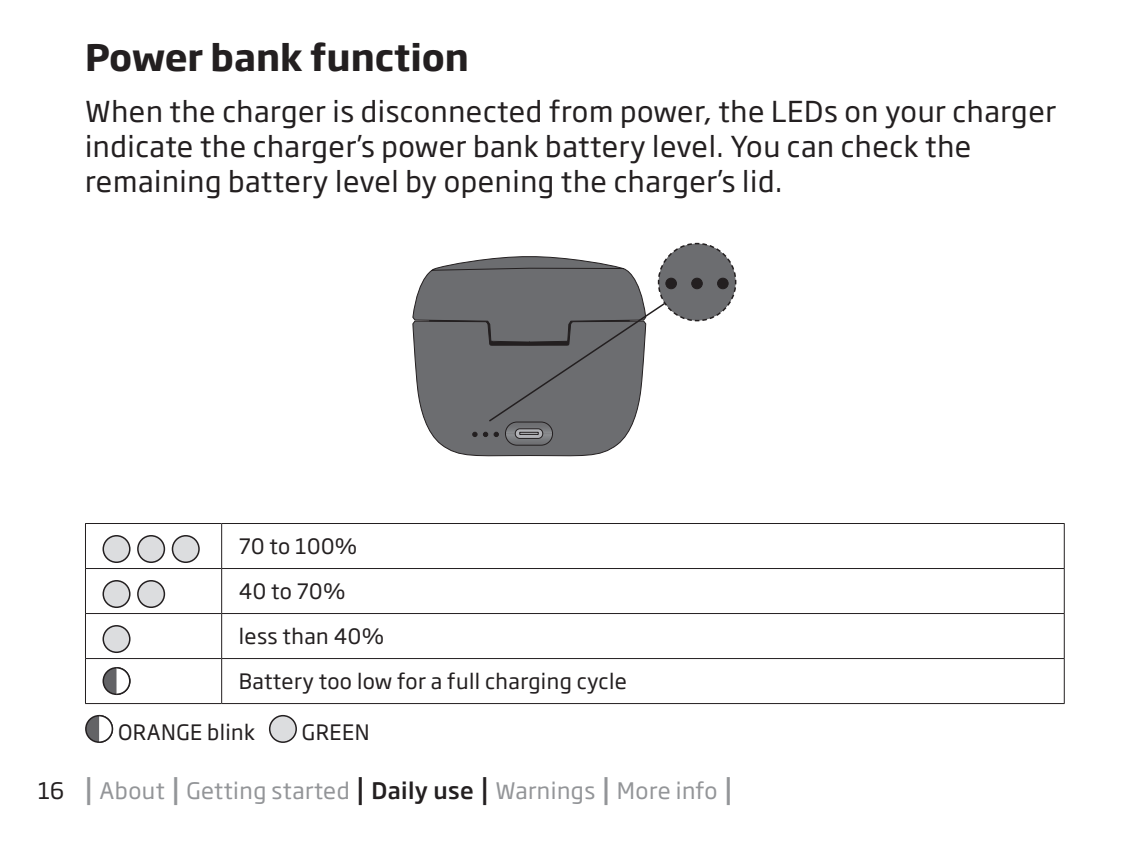
<style>
.page{position:relative;width:1132px;height:842px;background:#fff}
.page>*{position:absolute;margin:0;border:0;box-sizing:border-box;transform-origin:0 0}
.t1{font:700 36px "Soho Gothic Pro";color:#231f20}
.t2{font:28.5px/34.5px "Soho Gothic Pro";letter-spacing:.02em;color:#231f20}
.t3{font:22.5px "Soho Gothic Pro";letter-spacing:.02em;color:#939598}
.t4{font:21px/45px "Soho Gothic Pro";letter-spacing:.02em;color:#231f20}
.s1{color:#231f20}
.s2{font-weight:500;font-size:29.4px}
.s3{font-weight:500;font-size:29.4px;color:#231f20}
.s4{font-weight:500;color:#231f20}
</style>
<div class="page">
<svg style="left:412px;top:242px;width:325px;height:214px"></svg>
<hr style="left:85px;top:523px;width:136px;height:1px;background:#231f20">
<hr style="left:85px;top:524px;width:1px;height:44px;background:#231f20">
<hr style="left:221px;top:523px;width:843px;height:1px;background:#231f20">
<hr style="left:221px;top:524px;width:1px;height:44px;background:#231f20">
<hr style="left:1063px;top:524px;width:1px;height:44px;background:#231f20">
<hr style="left:85px;top:568px;width:136px;height:1px;background:#231f20">
<hr style="left:85px;top:569px;width:1px;height:44px;background:#231f20">
<hr style="left:221px;top:568px;width:843px;height:1px;background:#231f20">
<hr style="left:221px;top:569px;width:1px;height:44px;background:#231f20">
<hr style="left:1063px;top:569px;width:1px;height:44px;background:#231f20">
<hr style="left:85px;top:613px;width:136px;height:1px;background:#231f20">
<hr style="left:85px;top:614px;width:1px;height:44px;background:#231f20">
<hr style="left:221px;top:613px;width:843px;height:1px;background:#231f20">
<hr style="left:221px;top:614px;width:1px;height:44px;background:#231f20">
<hr style="left:1063px;top:614px;width:1px;height:44px;background:#231f20">
<hr style="left:85px;top:658px;width:136px;height:1px;background:#231f20">
<hr style="left:85px;top:659px;width:1px;height:44px;background:#231f20">
<hr style="left:221px;top:658px;width:843px;height:1px;background:#231f20">
<hr style="left:221px;top:659px;width:1px;height:44px;background:#231f20">
<hr style="left:1063px;top:659px;width:1px;height:44px;background:#231f20">
<hr style="left:85px;top:703px;width:136px;height:1px;background:#231f20">
<hr style="left:221px;top:703px;width:843px;height:1px;background:#231f20">
<div style="left:103px;top:536px;width:27px;height:26px;background:#dcdddf;border-radius:50%"></div>
<div style="left:102px;top:535px;width:28px;height:28px;border:2px solid #231f20;border-radius:50%"></div>
<div style="left:138px;top:536px;width:26px;height:26px;background:#dcdddf;border-radius:50%"></div>
<div style="left:137px;top:535px;width:28px;height:28px;border:2px solid #231f20;border-radius:50%"></div>
<div style="left:172px;top:536px;width:27px;height:26px;background:#dcdddf;border-radius:50%"></div>
<div style="left:172px;top:535px;width:28px;height:28px;border:2px solid #231f20;border-radius:50%"></div>
<div style="left:103px;top:581px;width:27px;height:26px;background:#dcdddf;border-radius:50%"></div>
<div style="left:102px;top:580px;width:28px;height:28px;border:2px solid #231f20;border-radius:50%"></div>
<div style="left:138px;top:581px;width:26px;height:26px;background:#dcdddf;border-radius:50%"></div>
<div style="left:137px;top:580px;width:28px;height:28px;border:2px solid #231f20;border-radius:50%"></div>
<div style="left:103px;top:626px;width:27px;height:26px;background:#dcdddf;border-radius:50%"></div>
<div style="left:102px;top:625px;width:28px;height:28px;border:2px solid #231f20;border-radius:50%"></div>
<div style="left:103px;top:668px;width:27px;height:26px;background:#636366;border-radius:50%"></div>
<div style="left:102px;top:667px;width:28px;height:28px;border:2px solid #231f20;border-radius:50%"></div>
<svg style="left:115px;top:667px;width:15px;height:28px"></svg>
<div style="left:86px;top:716px;width:26px;height:26px;background:#636366;border-radius:50%"></div>
<div style="left:85px;top:715px;width:28px;height:28px;border:2px solid #231f20;border-radius:50%"></div>
<svg style="left:98px;top:715px;width:15px;height:28px"></svg>
<div style="left:269px;top:716px;width:27px;height:26px;background:#dcdddf;border-radius:50%"></div>
<div style="left:269px;top:715px;width:28px;height:28px;border:2px solid #231f20;border-radius:50%"></div>
<p class="t1" style="left:85px;top:29px;width:385px">Power bank function</p>
<p class="t2" style="left:85px;top:93px;width:972px">When the charger is disconnected from power, the LEDs on your charger indicate the charger’s power bank battery level. You can check the remaining battery level by opening the charger’s lid.</p>
<p class="t4" style="left:238px;top:523px;width:389px">70 to 100%<br>40 to 70%<br>less than 40%<br>Battery too low for a full charging cycle</p>
<p class="t4" style="left:118px;top:708px;width:138px">ORANGE blink</p>
<p class="t4" style="left:302px;top:708px;width:69px">GREEN</p>
<p class="t3" style="left:38px;top:774px;width:695px"><span class="s1">16</span> <span class="s2">|</span> About <span class="s2">|</span> Getting started <span class="s3">|</span> <span class="s4">Daily use</span> <span class="s3">|</span> Warnings <span class="s2">|</span> More info <span class="s2">|</span></p>
</div>
